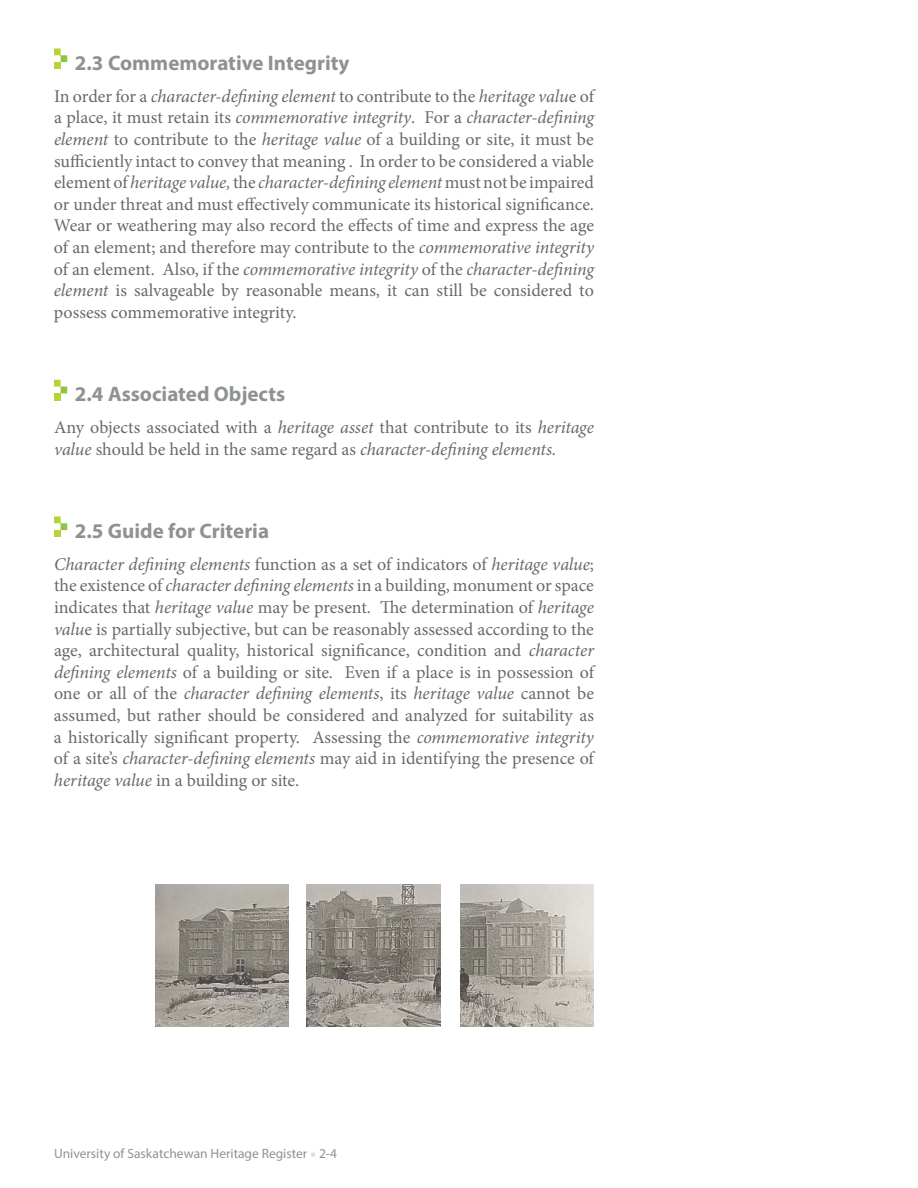
<style>
.page{position:relative;width:918px;height:1188px;background:#fff}
.page>*{position:absolute;margin:0;border:0;box-sizing:border-box;transform-origin:0 0}
.t1{font:700 21px "Myriad Pro";color:#8f9294}
.t2{font:18px/21.6px "Minion Pro";color:#67696b;text-align:justify}
.t3{font:13.5px "Myriad Pro";color:#8f9294}
.s1{font-style:italic}
.s2{font-family:"Minion Pro";font-weight:700;color:#dbdcdd}
</style>
<div class="page">
<img style="left:461px;top:884px;width:133px;height:142px">
<img style="left:307px;top:884px;width:133px;height:142px">
<img style="left:155px;top:884px;width:134px;height:142px">
<svg style="left:54px;top:48px;width:13px;height:21px"></svg>
<svg style="left:54px;top:380px;width:13px;height:20px"></svg>
<svg style="left:54px;top:516px;width:13px;height:21px"></svg>
<p class="t1" style="left:75px;top:55px;width:276px">2.3 Commemorative Integrity</p>
<p class="t2" style="left:54px;top:87px;width:542px">In order for a <span class="s1">character-defining element</span> to contribute to the <span class="s1">heritage valu</span>e of a place, it must retain its <span class="s1">commemorative integrity</span>. For a <span class="s1">character-defining element</span> to contribute to the <span class="s1">heritage value</span> of a building or site, it must be sufficiently intact to convey that meaning . In order to be considered a viable element of <span class="s1">heritage value,</span> the <span class="s1">character-defining element</span> must not be impaired or under threat and must effectively communicate its historical significance.<br>Wear or weathering may also record the effects of time and express the age of an element; and therefore may contribute to the <span class="s1">commemorative integrity </span>of an element. Also, if the <span class="s1">commemorative integrity</span> of the <span class="s1">character-defining element</span> is salvageable by reasonable means, it can still be considered to possess commemorative integrity.</p>
<p class="t1" style="left:75px;top:386px;width:212px">2.4 Associated Objects</p>
<p class="t2" style="left:54px;top:418px;width:542px">Any objects associated with a <span class="s1">heritage asset</span> that contribute to its <span class="s1">heritage value</span> should be held in the same regard as <span class="s1">character-defining elements.</span></p>
<p class="t1" style="left:75px;top:523px;width:196px">2.5 Guide for Criteria</p>
<p class="t2" style="left:54px;top:555px;width:542px"><span class="s1">Character defining elements</span> function as a set of indicators of <span class="s1">heritage value</span>; the existence of <span class="s1">character defining elements</span> in a building, monument or space indicates that <span class="s1">heritage value</span> may be present. The determination of <span class="s1">heritage valu</span>e is partially subjective, but can be reasonably assessed according to the age, architectural quality, historical significance, condition and <span class="s1">character defining elements</span> of a building or site. Even if a place is in possession of one or all of the <span class="s1">character defining elements</span>, its <span class="s1">heritage value</span> cannot be assumed, but rather should be considered and analyzed for suitability as a historically significant property. Assessing the <span class="s1">commemorative integrity </span>of a site’s <span class="s1">character-defining elements</span> may aid in identifying the presence of <span class="s1">heritage value</span> in a building or site.</p>
<p class="t3" style="left:54px;top:1145px;width:285px">University of Saskatchewan Heritage Register <span class="s2">■</span> 2-4</p>
</div>
